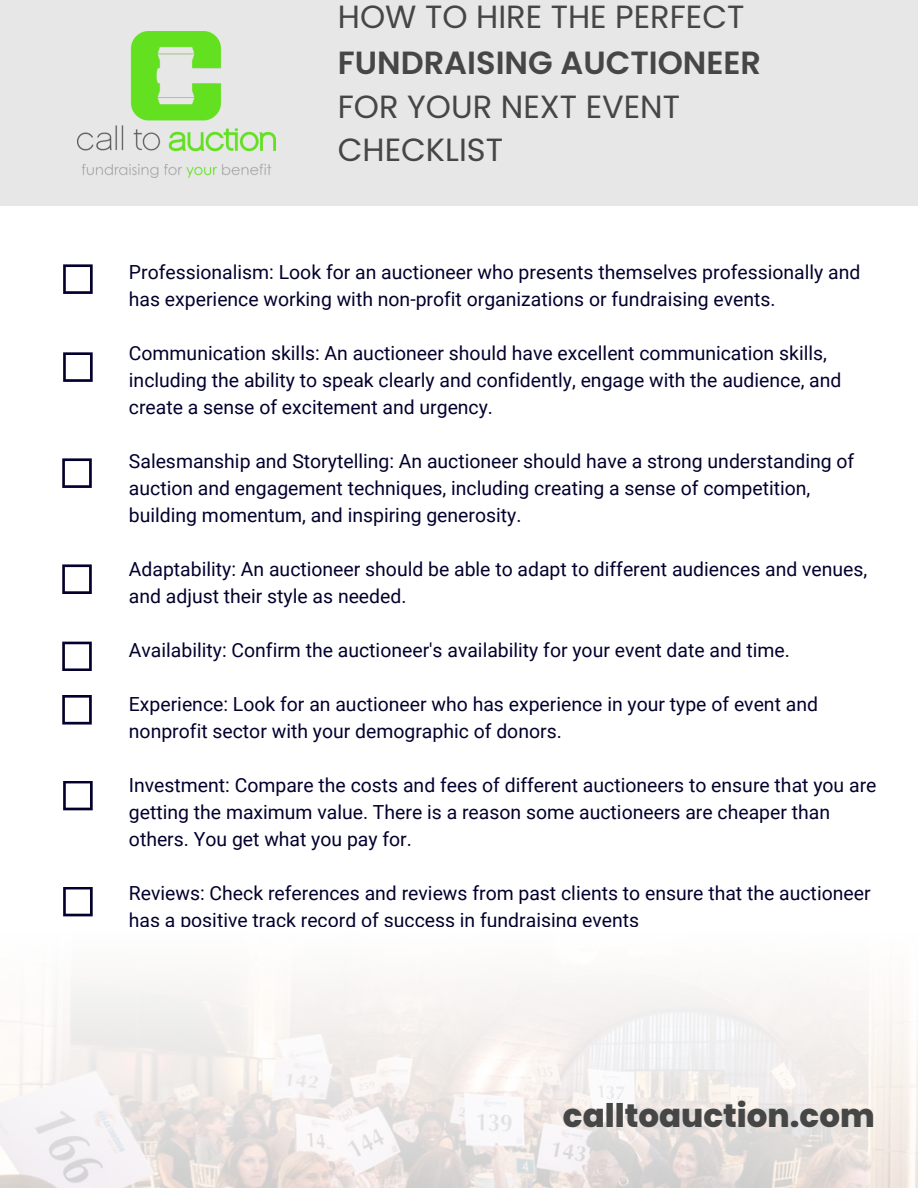
<style>
.page{position:relative;width:918px;height:1188px;background:#fff}
.page>*{position:absolute;margin:0;border:0;box-sizing:border-box;transform-origin:0 0}
.t1{font:800 32.55px "Poppins";color:#464646}
.t2{font:32.1px/42.8px "Poppins";color:#464646}
.t3{font:600 32.1px "Poppins";color:#464646}
.t4{font:19.35px/27px "Roboto";color:#03002d}
</style>
<div class="page">
<div style="left:0;top:0;width:918px;height:206px;background:#e7e7e7"></div>
<svg style="left:63px;top:264px;width:30px;height:30px"></svg>
<svg style="left:63px;top:352px;width:30px;height:30px"></svg>
<svg style="left:62px;top:458px;width:30px;height:30px"></svg>
<svg style="left:62px;top:564px;width:30px;height:30px"></svg>
<svg style="left:62px;top:642px;width:30px;height:29px"></svg>
<svg style="left:62px;top:695px;width:30px;height:30px"></svg>
<svg style="left:63px;top:781px;width:30px;height:29px"></svg>
<svg style="left:63px;top:887px;width:30px;height:29px"></svg>
<svg style="left:0;top:982px;width:918px;height:206px;fill:#f3efed"></svg>
<img style="left:78px;top:31px;width:198px;height:147px">
<p class="t2" style="left:338px;top:-4px;width:408px">HOW TO HIRE THE PERFECT</p>
<p class="t3" style="left:338px;top:40px;width:425px">FUNDRAISING AUCTIONEER</p>
<p class="t2" style="left:338px;top:86px;width:344px">FOR YOUR NEXT EVENT<br>CHECKLIST</p>
<p class="t4" style="left:129px;top:258px;width:733px">Professionalism: Look for an auctioneer who presents themselves professionally and</p>
<p class="t4" style="left:129px;top:285px;width:648px">has experience working with non-profit organizations or fundraising events.</p>
<p class="t4" style="left:129px;top:339px;width:700px">Communication skills: An auctioneer should have excellent communication skills,</p>
<p class="t4" style="left:129px;top:366px;width:714px">including the ability to speak clearly and confidently, engage with the audience, and</p>
<p class="t4" style="left:129px;top:393px;width:366px">create a sense of excitement and urgency.</p>
<p class="t4" style="left:129px;top:447px;width:727px">Salesmanship and Storytelling: An auctioneer should have a strong understanding of</p>
<p class="t4" style="left:129px;top:474px;width:683px">auction and engagement techniques, including creating a sense of competition, building momentum, and inspiring generosity.</p>
<p class="t4" style="left:129px;top:555px;width:740px">Adaptability: An auctioneer should be able to adapt to different audiences and venues,</p>
<p class="t4" style="left:129px;top:582px;width:279px">and adjust their style as needed.</p>
<p class="t4" style="left:129px;top:636px;width:663px">Availability: Confirm the auctioneer's availability for your event date and time.</p>
<p class="t4" style="left:129px;top:690px;width:691px">Experience: Look for an auctioneer who has experience in your type of event and</p>
<p class="t4" style="left:129px;top:717px;width:434px">nonprofit sector with your demographic of donors.</p>
<p class="t4" style="left:129px;top:771px;width:749px">Investment: Compare the costs and fees of different auctioneers to ensure that you are</p>
<p class="t4" style="left:129px;top:798px;width:703px">getting the maximum value. There is a reason some auctioneers are cheaper than others. You get what you pay for.</p>
<p class="t4" style="left:129px;top:879px;width:743px">Reviews: Check references and reviews from past clients to ensure that the auctioneer</p>
<p class="t4" style="left:129px;top:906px;width:512px">has a positive track record of success in fundraising events</p>
<p class="t1" style="left:563px;top:1093px;width:313px">calltoauction.com</p>
</div>
